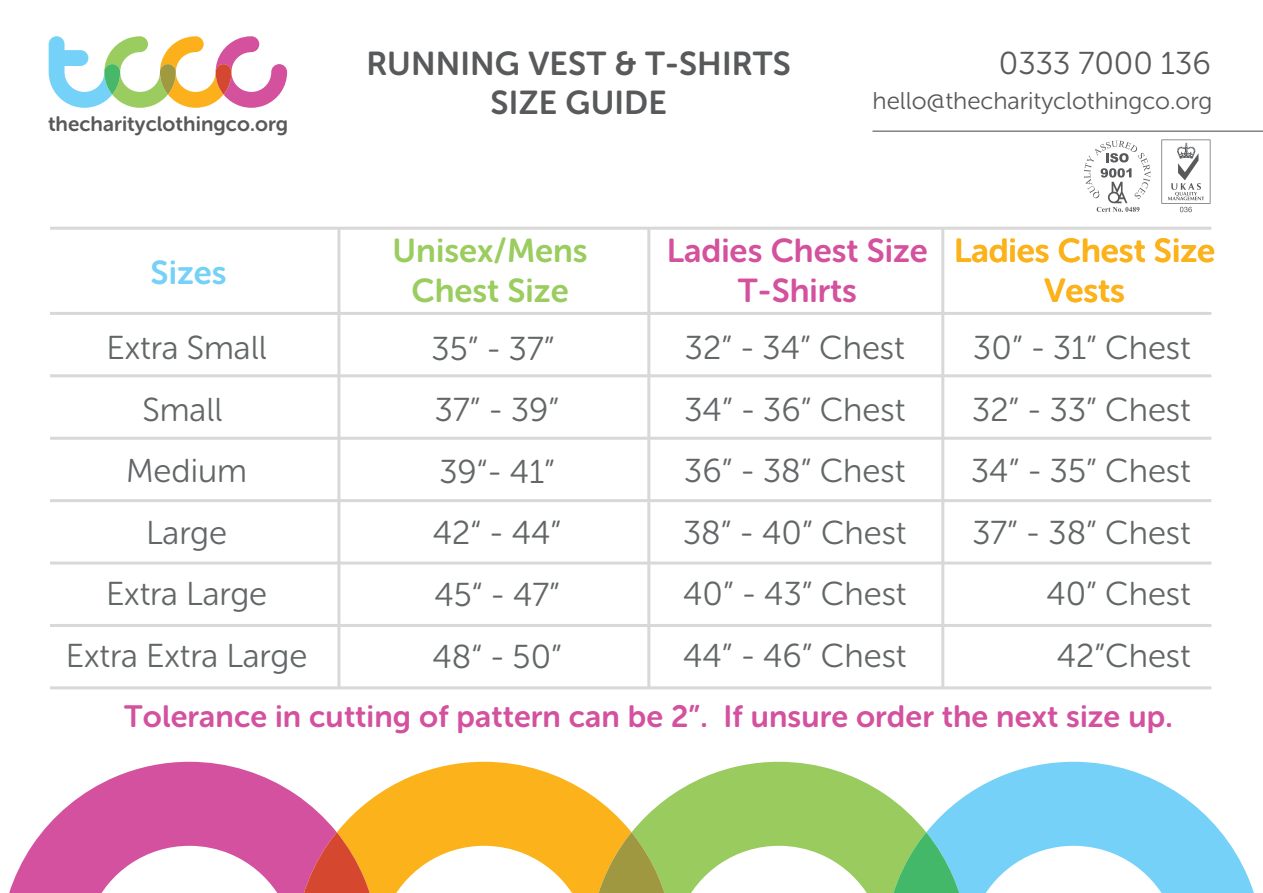
<style>
.page{position:relative;width:1263px;height:893px;background:#fff}
.page>*{position:absolute;margin:0;border:0;box-sizing:border-box;transform-origin:0 0}
.t1{font:33px/61.5px "Museo Sans Rounded 300";color:#626667;text-align:center}
.t2{font:33px/39.6px "Museo Sans Rounded 700";letter-spacing:.005em;color:#58595b;text-align:center}
.t3{font:33px/39.6px "Museo Sans Rounded 700";color:#d3519d;text-align:center}
.t4{font:33px/39.6px "Museo Sans Rounded 700";color:#fcb21b;text-align:center}
.t5{font:33px/39.6px "Museo Sans Rounded 700";color:#9acc5f;text-align:center}
.t6{font:33px "Museo Sans Rounded 700";color:#75d1f7}
.t7{font:31.5px "Museo Sans Rounded 300";color:#58595b}
.t8{font:30.6px "Museo Sans Rounded 700";letter-spacing:.005em;color:#d3519e}
.t9{font:24.3px "Museo Sans Rounded 300";color:#58595b}
.t10{font:20.85px "Museo Sans Rounded 700";letter-spacing:.005em;color:#58595b}
</style>
<div class="page">
<hr style="left:872px;top:131px;width:391px;height:1px;background:#626667">
<hr style="left:50px;top:312px;width:1161px;height:3px;background:#d8d8d8">
<hr style="left:50px;top:374px;width:1161px;height:3px;background:#d8d8d8">
<hr style="left:50px;top:437px;width:1161px;height:3px;background:#d8d8d8">
<hr style="left:50px;top:499px;width:1161px;height:3px;background:#d8d8d8">
<hr style="left:50px;top:561px;width:1161px;height:3px;background:#d8d8d8">
<hr style="left:50px;top:624px;width:1161px;height:3px;background:#d8d8d8">
<hr style="left:50px;top:686px;width:1161px;height:3px;background:#d8d8d8">
<hr style="left:50px;top:227px;width:1161px;height:3px;background:#d8d8d8">
<hr style="left:337px;top:228px;width:3px;height:460px;background:#d8d8d8">
<hr style="left:647px;top:228px;width:3px;height:460px;background:#d8d8d8">
<hr style="left:941px;top:228px;width:3px;height:460px;background:#d8d8d8">
<svg style="left:49px;top:36px;width:238px;height:72px"></svg>
<svg style="left:1161px;top:140px;width:49px;height:72px"></svg>
<svg style="left:1084px;top:141px;width:66px;height:71px"></svg>
<svg style="left:9px;top:762px;width:1245px;height:131px"></svg>
<p class="t10" style="left:48px;top:113px;width:242px">thecharityclothingco.org</p>
<p class="t2" style="left:366px;top:43px;width:426px">RUNNING VEST &amp; T-SHIRTS<br>SIZE GUIDE</p>
<p class="t7" style="left:999px;top:46px;width:213px">0333 7000 136</p>
<p class="t9" style="left:872px;top:87px;width:342px">hello@thecharityclothingco.org</p>
<p class="t6" style="left:151px;top:255px;width:78px">Sizes</p>
<p class="t5" style="left:393px;top:231px;width:197px">Unisex/Mens<br>Chest Size</p>
<p class="t1" style="left:66px;top:318px;width:243px">Extra Small<br>Small<br>Medium<br>Large<br>Extra Large<br>Extra Extra Large</p>
<p class="t1" style="left:431px;top:318px;width:132px;text-align:left">35” - 37”<br>37” - 39”<br>39“- 41”<br>42“ - 44”<br>45“ - 47”<br>48“ - 50”</p>
<p class="t3" style="left:667px;top:231px;width:263px">Ladies Chest Size<br>T-Shirts</p>
<p class="t1" style="left:683px;top:318px;width:225px;text-align:justify">32” - 34” Chest 34” - 36” Chest 36” - 38” Chest 38” - 40” Chest 40” - 43” Chest 44” - 46” Chest</p>
<p class="t4" style="left:954px;top:231px;width:263px">Ladies Chest Size<br>Vests</p>
<p class="t1" style="left:971px;top:318px;width:221px;text-align:right">30” - 31” Chest<br>32” - 33” Chest<br>34” - 35” Chest<br>37” - 38” Chest<br>40” Chest<br>42”Chest</p>
<p class="t8" style="left:124px;top:699px;width:1050px">Tolerance in cutting of pattern can be 2”. If unsure order the next size up.</p>
</div>
